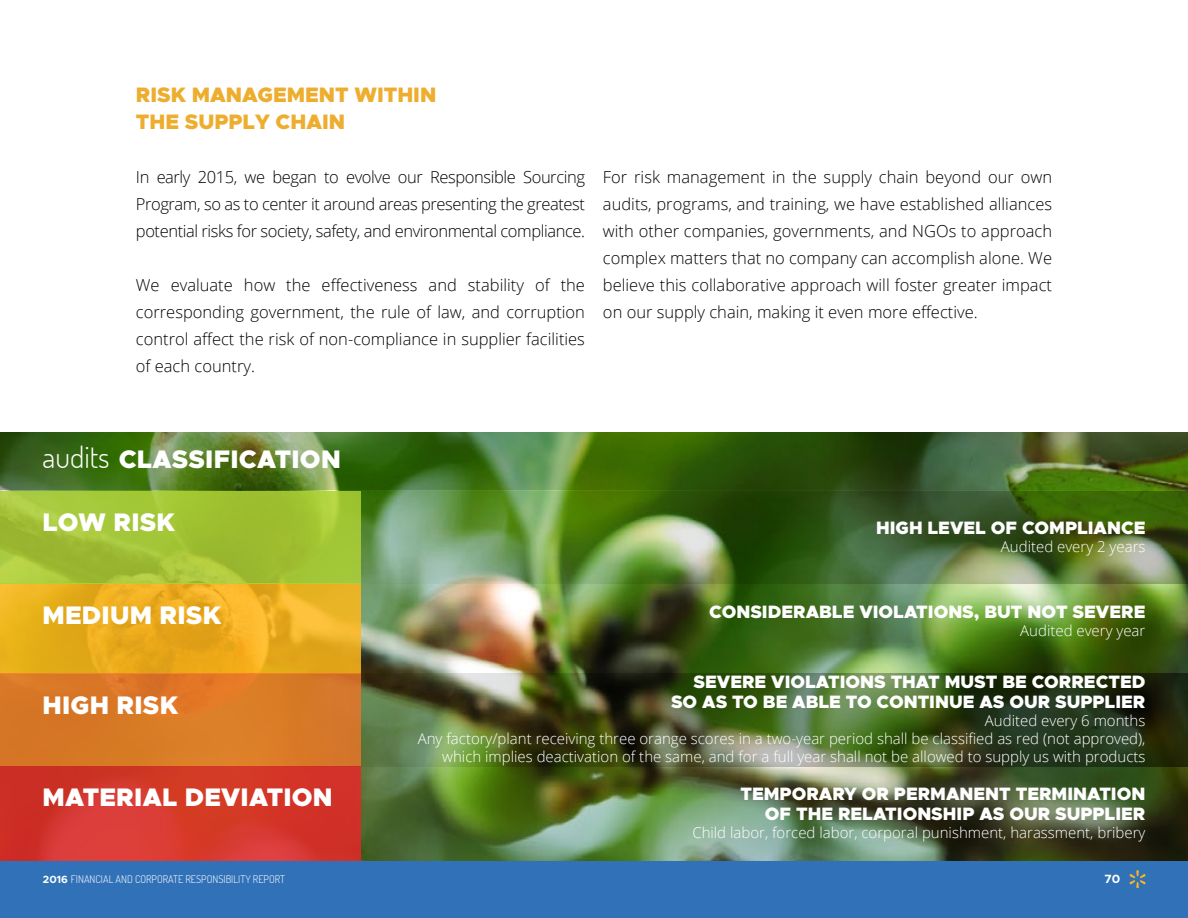
<style>
.page{position:relative;width:1188px;height:918px;background:#fff}
.page>*{position:absolute;margin:0;border:0;box-sizing:border-box;transform-origin:0 0}
.t1{font:900 25.5px "Metropolis";letter-spacing:.01em;color:#fff}
.t2{font:900 21px/27px "Metropolis";color:#edae2f}
.t3{font:900 18px/19.5px "Metropolis";color:#fff;text-align:right}
.t4{font:300 16.5px/27px "Open Sans";color:#000;text-align:justify}
.t5{font:300 15px/18px "Open Sans";color:#fff;text-align:right}
.t6{font:700 12px "Metropolis";color:#fff}
.t7{font:300 10.5px "Dosis";color:#fff}
.s1{font-family:"Dosis";font-weight:300;font-size:30px}
.s2{font-family:"Metropolis";font-weight:700}
</style>
<div class="page">
<img style="left:0;top:489px;width:1188px;height:372px">
<svg style="left:0;top:584px;width:360px;height:89px"></svg>
<svg style="left:0;top:766px;width:360px;height:95px"></svg>
<div style="left:0;top:674px;width:360px;height:92px;background:#d97926"></div>
<svg style="left:0;top:491px;width:349px;height:93px;fill:#a1c433"></svg>
<img style="left:349px;top:491px;width:839px;height:93px">
<img style="left:0;top:433px;width:1188px;height:56px">
<img style="left:318px;top:674px;width:870px;height:92px">
<div style="left:0;top:861px;width:1188px;height:57px;background:#3071b8"></div>
<svg style="left:1129px;top:870px;width:17px;height:18px"></svg>
<p class="t2" style="left:136px;top:81px;width:302px">RISK MANAGEMENT WITHIN<br>THE SUPPLY CHAIN</p>
<p class="t4" style="left:136px;top:163px;width:451px">In early 2015, we began to evolve our Responsible Sourcing Program, so as to center it around areas presenting the greatest potential risks for society, safety, and environmental compliance.</p>
<p class="t4" style="left:136px;top:271px;width:451px">We evaluate how the effectiveness and stability of the corresponding government, the rule of law, and corruption control affect the risk of non-compliance in supplier facilities of each country.</p>
<p class="t4" style="left:603px;top:163px;width:451px">For risk management in the supply chain beyond our own audits, programs, and training, we have established alliances with other companies, governments, and NGOs to approach complex matters that no company can accomplish alone. We believe this collaborative approach will foster greater impact on our supply chain, making it even more effective.</p>
<h1 class="t1" style="left:43px;top:443px;width:300px"><span class="s1">audits</span> CLASSIFICATION</h1>
<h1 class="t1" style="left:43px;top:506px;width:134px">LOW RISK</h1>
<h1 class="t1" style="left:43px;top:599px;width:180px">MEDIUM RISK</h1>
<p class="t3" style="left:876px;top:518px;width:271px">HIGH LEVEL OF COMPLIANCE</p>
<p class="t5" style="left:1001px;top:537px;width:146px">Audited every 2 years</p>
<p class="t3" style="left:709px;top:602px;width:438px">CONSIDERABLE VIOLATIONS, BUT NOT SEVERE</p>
<p class="t5" style="left:1020px;top:621px;width:127px">Audited every year</p>
<h1 class="t1" style="left:43px;top:688px;width:137px">HIGH RISK</h1>
<h1 class="t1" style="left:43px;top:781px;width:292px">MATERIAL DEVIATION</h1>
<p class="t3" style="left:671px;top:672px;width:476px">SEVERE VIOLATIONS THAT MUST BE CORRECTED<br>SO AS TO BE ABLE TO CONTINUE AS OUR SUPPLIER</p>
<p class="t5" style="left:418px;top:711px;width:729px">Audited every 6 months<br>Any factory/plant receiving three orange scores in a two-year period shall be classified as red (not approved), which implies deactivation of the same, and for a full year shall not be allowed to supply us with products</p>
<p class="t3" style="left:741px;top:785px;width:406px">TEMPORARY OR PERMANENT TERMINATION<br>OF THE RELATIONSHIP AS OUR SUPPLIER</p>
<p class="t5" style="left:692px;top:823px;width:455px">Child labor, forced labor, corporal punishment, harassment, bribery</p>
<p class="t7" style="left:43px;top:873px;width:244px"><span class="s2">2016</span> FINANCIAL AND CORPORATE RESPONSIBILITY REPORT</p>
<p class="t6" style="left:1104px;top:872px;width:17px">70</p>
</div>
